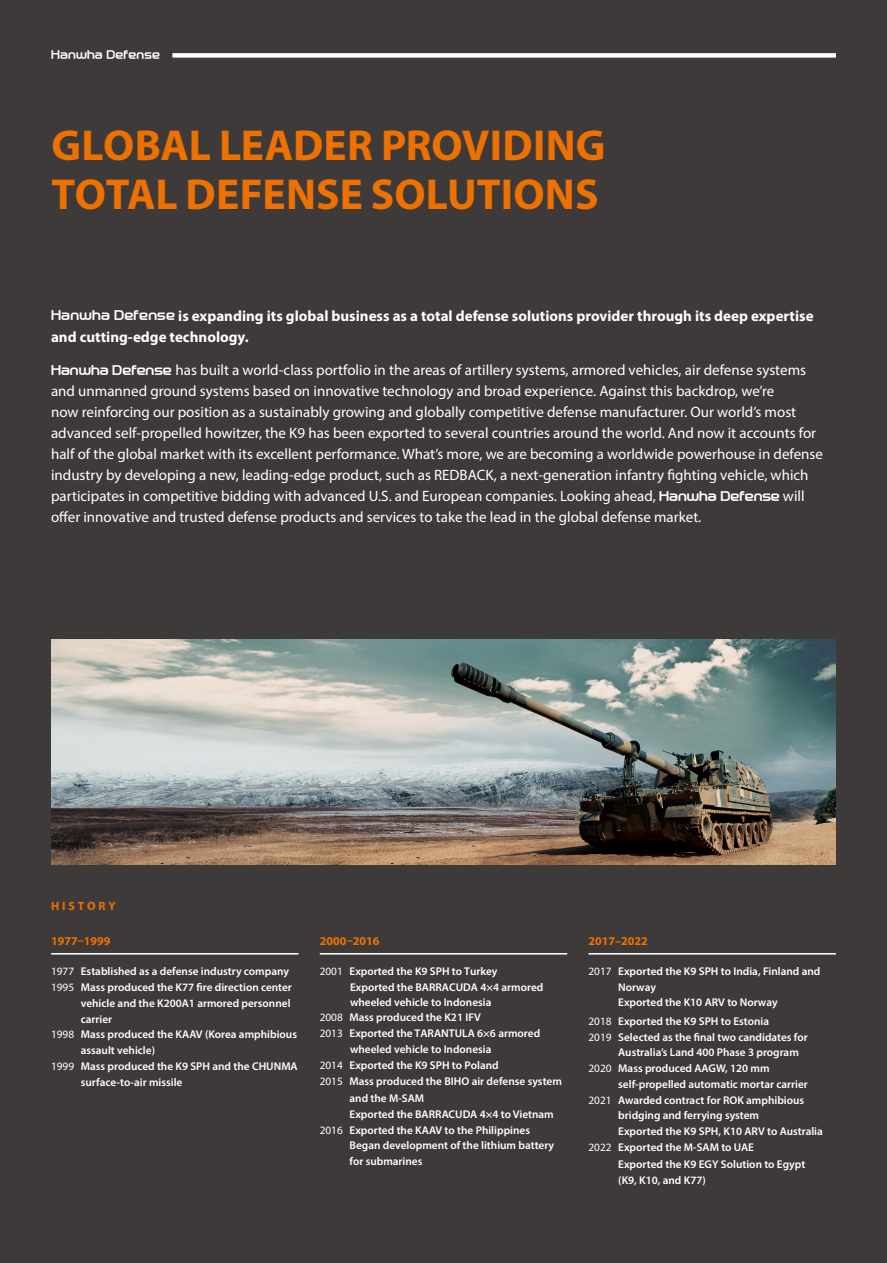
<style>
.page{position:relative;width:887px;height:1263px;background:#3e3a39}
.page>*{position:absolute;margin:0;border:0;box-sizing:border-box;transform-origin:0 0}
.t1{font:700 43.5px/49.5px "Myriad Pro";color:#ed7100}
.t2{font:15px/21px "Myriad Pro";color:#fff}
.t3{font:700 15px/21px "Myriad Pro";color:#fff}
.t4{font:700 12px "Myriad Pro";color:#ed7100}
.t5{font:700 12px "Myriad Pro";letter-spacing:.24em;color:#ed7100}
.t6{font:600 11.25px/15.5px "Myriad Pro";color:#fff}
.t7{font:10.8px "Hanwha B";letter-spacing:.02em;color:#fff}
.s1{font-family:"Hanwha B";font-weight:400;font-size:12.3px}
.s2{font-family:"Hanwha B";font-size:12.3px}
.s3{font-weight:400}
</style>
<div class="page">
<hr style="left:51px;top:953px;width:247px;height:1px;background:#fff">
<hr style="left:320px;top:953px;width:247px;height:1px;background:#fff">
<hr style="left:588px;top:953px;width:248px;height:1px;background:#fff">
<div style="left:172px;top:53px;width:664px;height:5px;background:#fff"></div>
<img style="left:51px;top:639px;width:785px;height:226px">
<p class="t7" style="left:51px;top:49px;width:110px">Hanwha Defense</p>
<h1 class="t1" style="left:51px;top:119px;width:555px">GLOBAL LEADER PROVIDING<br>TOTAL DEFENSE SOLUTIONS</h1>
<h2 class="t3" style="left:51px;top:305px;width:764px"><span class="s1">Hanwha Defense</span> is expanding its global business as a total defense solutions provider through its deep expertise and cutting-edge technology.</h2>
<p class="t2" style="left:51px;top:359px;width:773px"><span class="s2">Hanwha Defense</span> has built a world-class portfolio in the areas of artillery systems, armored vehicles, air defense systems and unmanned ground systems based on innovative technology and broad experience. Against this backdrop, we’re<br>now reinforcing our position as a sustainably growing and globally competitive defense manufacturer. Our world’s most advanced self-propelled howitzer, the K9 has been exported to several countries around the world. And now it accounts for half of the global market with its excellent performance. What’s more, we are becoming a worldwide powerhouse in defense industry by developing a new, leading-edge product, such as REDBACK, a next-generation infantry fighting vehicle, which participates in competitive bidding with advanced U.S. and European companies. Looking ahead, <span class="s2">Hanwha Defense</span> will offer innovative and trusted defense products and services to take the lead in the global defense market.</p>
<p class="t5" style="left:51px;top:898px;width:66px">HISTORY</p>
<p class="t4" style="left:51px;top:933px;width:61px">1977–1999</p>
<p class="t4" style="left:320px;top:933px;width:61px">2000–2016</p>
<p class="t4" style="left:588px;top:933px;width:61px">2017–2022</p>
<p class="t6" style="left:51px;top:963px;width:239px"><span class="s3">1977</span> Established as a defense industry company</p>
<p class="t6" style="left:51px;top:979px;width:242px"><span class="s3">1995</span> Mass produced the K77 fire direction center</p>
<p class="t6" style="left:81px;top:995px;width:211px">vehicle and the K200A1 armored personnel</p>
<p class="t6" style="left:81px;top:1011px;width:33px">carrier</p>
<p class="t6" style="left:51px;top:1026px;width:247px"><span class="s3">1998</span> Mass produced the KAAV (Korea amphibious</p>
<p class="t6" style="left:81px;top:1042px;width:76px">assault vehicle)</p>
<p class="t6" style="left:51px;top:1058px;width:248px"><span class="s3">1999</span> Mass produced the K9 SPH and the CHUNMA</p>
<p class="t6" style="left:81px;top:1074px;width:103px">surface-to-air missile</p>
<p class="t6" style="left:320px;top:964px;width:179px"><span class="s3">2001</span> Exported the K9 SPH to Turkey</p>
<p class="t6" style="left:350px;top:979px;width:195px">Exported the BARRACUDA 4×4 armored</p>
<p class="t6" style="left:350px;top:994px;width:143px">wheeled vehicle to Indonesia</p>
<p class="t6" style="left:320px;top:1010px;width:162px"><span class="s3">2008</span> Mass produced the K21 IFV</p>
<p class="t6" style="left:320px;top:1026px;width:222px"><span class="s3">2013</span> Exported the TARANTULA 6×6 armored</p>
<p class="t6" style="left:350px;top:1041px;width:143px">wheeled vehicle to Indonesia</p>
<p class="t6" style="left:320px;top:1057px;width:180px"><span class="s3">2014</span> Exported the K9 SPH to Poland</p>
<p class="t6" style="left:320px;top:1073px;width:244px"><span class="s3">2015</span> Mass produced the BIHO air defense system</p>
<p class="t6" style="left:349px;top:1090px;width:76px">and the M-SAM</p>
<p class="t6" style="left:349px;top:1106px;width:206px">Exported the BARRACUDA 4×4 to Vietnam</p>
<p class="t6" style="left:320px;top:1122px;width:212px"><span class="s3">2016</span> Exported the KAAV to the Philippines</p>
<p class="t6" style="left:349px;top:1137px;width:206px">Began development of the lithium battery</p>
<p class="t6" style="left:349px;top:1153px;width:74px">for submarines</p>
<p class="t6" style="left:618px;top:963px;width:204px;text-indent:-30px"><span class="s3">2017</span> Exported the K9 SPH to India, Finland and<br>Norway<br>Exported the K10 ARV to Norway</p>
<p class="t6" style="left:588px;top:1013px;width:182px"><span class="s3">2018</span> Exported the K9 SPH to Estonia</p>
<p class="t6" style="left:588px;top:1029px;width:221px"><span class="s3">2019</span> Selected as the final two candidates for</p>
<p class="t6" style="left:618px;top:1044px;width:182px">Australia’s Land 400 Phase 3 program</p>
<p class="t6" style="left:588px;top:1060px;width:183px"><span class="s3">2020</span> Mass produced AAGW, 120 mm</p>
<p class="t6" style="left:618px;top:1076px;width:191px">self-propelled automatic mortar carrier</p>
<p class="t6" style="left:588px;top:1092px;width:217px"><span class="s3">2021</span> Awarded contract for ROK amphibious</p>
<p class="t6" style="left:618px;top:1107px;width:142px">bridging and ferrying system</p>
<p class="t6" style="left:618px;top:1123px;width:206px">Exported the K9 SPH, K10 ARV to Australia</p>
<p class="t6" style="left:588px;top:1139px;width:167px"><span class="s3">2022</span> Exported the M-SAM to UAE</p>
<p class="t6" style="left:618px;top:1156px;width:188px">Exported the K9 EGY Solution to Egypt (K9, K10, and K77)</p>
</div>
